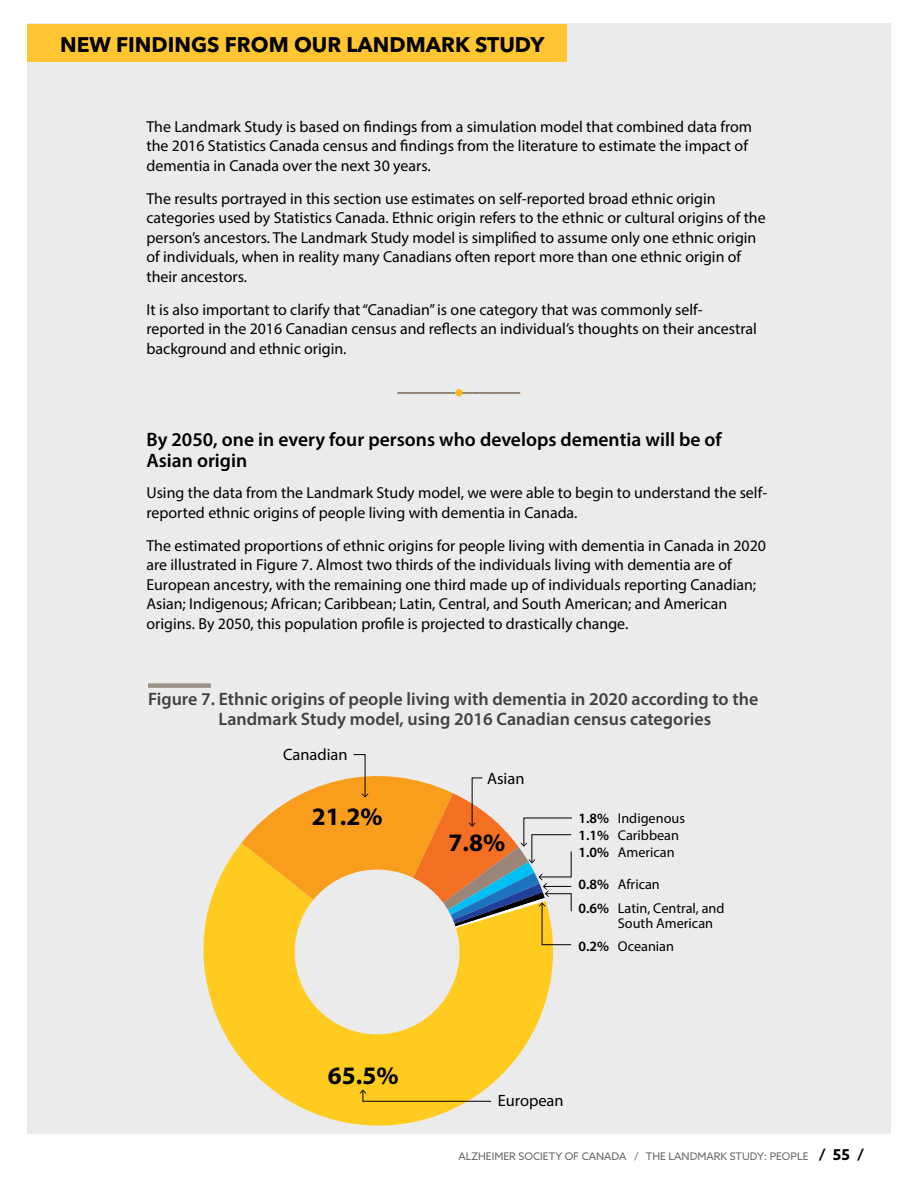
<style>
.page{position:relative;width:918px;height:1188px;background:#fff}
.page>*{position:absolute;margin:0;border:0;box-sizing:border-box;transform-origin:0 0}
.t1{font:700 25.2px "Myriad Pro";color:#000}
.h6_heading_findings{font:700 21px "Avenir Next LT Pro";color:#000}
.h3_heading_findings{font:600 19.5px/21px "Myriad Pro";color:#000}
.h6_chart_head{font:600 18px/19.5px "Myriad Pro";color:#414042}
.t2{font:16.35px "Myriad Pro";color:#000}
.p_body{font:15.9px/19.5px "Myriad Pro";color:#000}
.p_section-separater{font:700 15.9px "Myriad Pro";color:#7b6856}
.t3{font:14.25px/17.1px "Myriad Pro";color:#000}
.t4{font:10.5px "Azo Sans";color:#636466}
.s1{font-size:27.9px;color:#f8ba17}
.s2{font-weight:600}
.s3{font-weight:700;font-size:15px;color:#000}
</style>
<div class="page">
<div style="left:27px;top:23px;width:864px;height:1111px;background:#ebebec"></div>
<div style="left:27px;top:24px;width:539px;height:38px;background:#ffc632"></div>
<div style="left:148px;top:683px;width:63px;height:5px;background:#9b9184"></div>
<svg style="left:203px;top:843px;width:351px;height:283px;fill:#ffcb1f"></svg>
<div style="left:295px;top:870px;width:164px;height:164px;background:#ebebec;border-radius:50%"></div>
<svg style="left:360px;top:1090px;width:132px;height:12px;background:#e5bb32"></svg>
<svg style="left:242px;top:754px;width:330px;height:197px"></svg>
<p class="h6_heading_findings" style="left:60px;top:31px;width:486px">NEW FINDINGS FROM OUR LANDMARK STUDY</p>
<p class="p_body" style="left:147px;top:117px;width:607px">The Landmark Study is based on findings from a simulation model that combined data from the 2016 Statistics Canada census and findings from the literature to estimate the impact of dementia in Canada over the next 30 years.</p>
<p class="p_body" style="left:147px;top:189px;width:621px">The results portrayed in this section use estimates on self-reported broad ethnic origin categories used by Statistics Canada. Ethnic origin refers to the ethnic or cultural origins of the person’s ancestors. The Landmark Study model is simplified to assume only one ethnic origin of individuals, when in reality many Canadians often report more than one ethnic origin of their ancestors.</p>
<p class="p_body" style="left:147px;top:300px;width:612px">It is also important to clarify that “Canadian” is one category that was commonly self&shy;reported in the 2016 Canadian census and reflects an individual’s thoughts on their ancestral background and ethnic origin.</p>
<p class="p_section-separater" style="left:397px;top:382px;width:125px">————<span class="s1">•</span> ————</p>
<p class="h3_heading_findings" style="left:147px;top:428px;width:577px">By 2050, one in every four persons who develops dementia will be of<br>Asian origin</p>
<p class="p_body" style="left:147px;top:483px;width:622px">Using the data from the Landmark Study model, we were able to begin to understand the self&shy;reported ethnic origins of people living with dementia in Canada.</p>
<p class="p_body" style="left:147px;top:535px;width:621px">The estimated proportions of ethnic origins for people living with dementia in Canada in 2020 are illustrated in Figure 7. Almost two thirds of the individuals living with dementia are of European ancestry, with the remaining one third made up of individuals reporting Canadian; Asian; Indigenous; African; Caribbean; Latin, Central, and South American; and American origins. By 2050, this population profile is projected to drastically change.</p>
<p class="h6_chart_head" style="left:219px;top:689px;width:541px;text-indent:-70px">Figure 7. Ethnic origins of people living with dementia in 2020 according to the<br>Landmark Study model, using 2016 Canadian census categories</p>
<p class="t2" style="left:283px;top:745px;width:66px">Canadian</p>
<p class="t1" style="left:312px;top:800px;width:72px">21.2%</p>
<p class="t1" style="left:328px;top:1059px;width:72px">65.5%</p>
<p class="t2" style="left:487px;top:768px;width:39px">Asian</p>
<p class="t1" style="left:449px;top:826px;width:58px">7.8%</p>
<p class="t3" style="left:578px;top:809px;width:108px"><span class="s2">1.8%</span> Indigenous<br><span class="s2">1.1%</span> Caribbean<br><span class="s2">1.0%</span> American</p>
<p class="t3" style="left:578px;top:872px;width:148px;line-height:23.7px"><span class="s2">0.8%</span> African<br><span class="s2">0.6%</span> Latin, Central, and</p>
<p class="t3" style="left:578px;top:911px;width:136px;line-height:23.7px;text-indent:39px">South American<br><span class="s2">0.2%</span> Oceanian</p>
<p class="t2" style="left:498px;top:1091px;width:67px">European</p>
<p class="t4" style="left:458px;top:1149px;width:407px">ALZHEIMER SOCIETY OF CANADA / THE LANDMARK STUDY: PEOPLE <span class="s3">/ 55 /</span></p>
</div>
